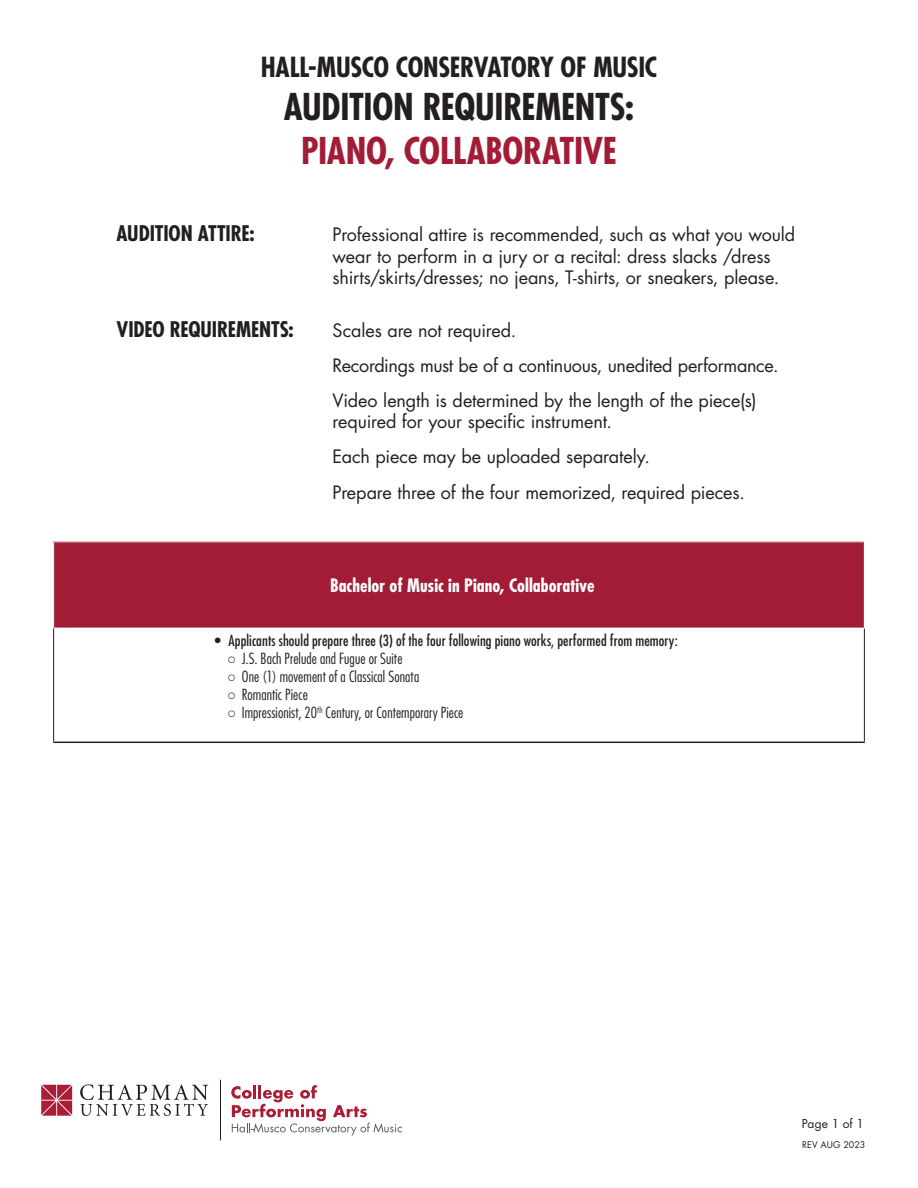
<style>
.page{position:relative;width:918px;height:1188px;background:#fff}
.page>*{position:absolute;margin:0;border:0;box-sizing:border-box;transform-origin:0 0}
.t1{font:700 condensed 36px/43.2px "Futura Std";letter-spacing:-.01em;color:#231f20;text-align:center}
.t2{font:700 condensed 27px "Futura Std";letter-spacing:-.01em;color:#231f20}
.t3{font:700 condensed 21px "Futura Std";letter-spacing:-.005em;color:#231f20}
.t4{font:18px/21.6px "Futura Std";letter-spacing:-.01em;color:#231f20}
.t5{font:700 condensed 18px "Futura Std";color:#fff}
.t6{font:300 condensed 15px "Futura Std";letter-spacing:.005em;color:#231f20}
.t7{font:condensed 15px "Futura Std";letter-spacing:.005em;color:#231f20}
.t8{font:12px "Futura Std";letter-spacing:.01em;color:#231f20}
.t9{font:9px "Futura Std";letter-spacing:.005em;color:#231f20}
.s1{color:#a31c36}
.s2{font-family:"Arial Narrow";font-weight:400;font-stretch:normal}
</style>
<div class="page">
<div style="left:54px;top:542px;width:810px;height:86px;background:#a31c36"></div>
<hr style="left:53px;top:628px;width:1px;height:114px;background:#231f20">
<hr style="left:864px;top:628px;width:1px;height:114px;background:#231f20">
<hr style="left:53px;top:742px;width:812px;height:1px;background:#231f20">
<svg style="left:80px;top:1084px;width:128px;height:32px"></svg>
<svg style="left:41px;top:1085px;width:31px;height:31px"></svg>
<hr style="left:220px;top:1080px;width:1px;height:60px;background:#211d1e">
<svg style="left:231px;top:1085px;width:171px;height:50px"></svg>
<p class="t2" style="left:261px;top:50px;width:398px">HALL-MUSCO CONSERVATORY OF MUSIC</p>
<p class="t1" style="left:284px;top:86px;width:352px">AUDITION REQUIREMENTS:<br><span class="s1">PIANO, COLLABORATIVE</span></p>
<p class="t3" style="left:117px;top:220px;width:140px">AUDITION ATTIRE:</p>
<p class="t4" style="left:333px;top:224px;width:464px">Professional attire is recommended, such as what you would wear to perform in a jury or a recital: dress slacks /dress shirts/skirts/dresses; no jeans, T-shirts, or sneakers, please.</p>
<p class="t3" style="left:117px;top:316px;width:179px">VIDEO REQUIREMENTS:</p>
<p class="t4" style="left:333px;top:319px;width:185px">Scales are not required.</p>
<p class="t4" style="left:333px;top:354px;width:448px">Recordings must be of a continuous, unedited performance.</p>
<p class="t4" style="left:333px;top:390px;width:425px">Video length is determined by the length of the piece(s) required for your specific instrument.</p>
<p class="t4" style="left:333px;top:446px;width:319px">Each piece may be uploaded separately.</p>
<p class="t4" style="left:333px;top:481px;width:414px">Prepare three of the four memorized, required pieces.</p>
<p class="t5" style="left:330px;top:575px;width:266px">Bachelor of Music in Piano, Collaborative</p>
<p class="t7" style="left:215px;top:632px;width:464px">• Applicants should prepare three (3) of the four following piano works, performed from memory:</p>
<p class="t6" style="left:228px;top:650px;width:176px"><span class="s2">○</span> J.S. Bach Prelude and Fugue or Suite</p>
<p class="t6" style="left:228px;top:668px;width:192px"><span class="s2">○</span> One (1) movement of a Classical Sonata</p>
<p class="t6" style="left:228px;top:686px;width:81px"><span class="s2">○</span> Romantic Piece</p>
<p class="t6" style="left:228px;top:704px;width:236px"><span class="s2">○</span> Impressionist, 20<sup>th</sup> Century, or Contemporary Piece</p>
<p class="t8" style="left:802px;top:1116px;width:64px">Page 1 of 1</p>
<p class="t9" style="left:802px;top:1139px;width:65px">REV AUG 2023</p>
</div>
